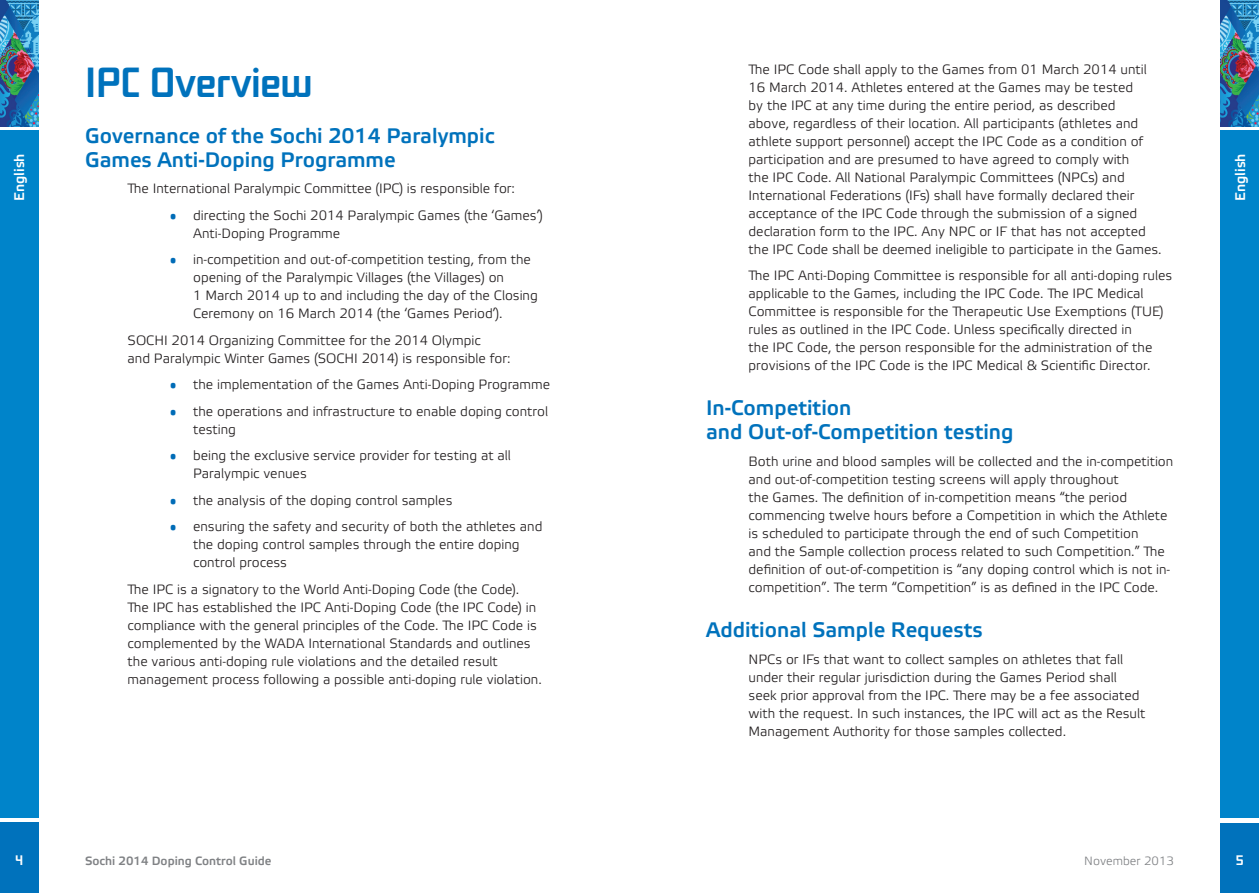
<style>
.page{position:relative;width:1259px;height:893px;background:#fff}
.page>*{position:absolute;margin:0;border:0;box-sizing:border-box;transform-origin:0 0}
.t1{font:500 42px "Sochi 2014";color:#0072bc}
.t2{font:500 21px/24px "Etelka";color:#0072bc}
.t3{font:500 13.95px "Etelka";color:#fff}
.t4{font:500 13.8px "Sochi 2014";color:#fff}
.t5{font:300 13.5px/18px "Etelka";color:#231f20}
.t6{font:500 12px "Etelka";color:#808285}
.t7{font:300 12px "Etelka";color:#808285}
.s1{font-size:10.5px;color:#006cb7}
</style>
<div class="page">
<img style="left:0;top:0;width:38px;height:126px">
<div style="left:0;top:823px;width:38px;height:70px;background:#0072bc"></div>
<div style="left:0;top:131px;width:38px;height:687px;background:#0084ca"></div>
<img style="left:1220px;top:0;width:39px;height:126px">
<div style="left:1220px;top:823px;width:39px;height:70px;background:#0072bc"></div>
<div style="left:1220px;top:131px;width:39px;height:687px;background:#0084ca"></div>
<p class="t3" style="left:11px;top:201px;width:49px;rotate:-90deg">English</p>
<p class="t4" style="left:15px;top:851px;width:10px">4</p>
<h1 class="t1" style="left:85px;top:54px;width:229px">IPC Overview</h1>
<h2 class="t2" style="left:85px;top:124px;width:411px">Governance of the Sochi 2014 Paralympic<br>Games Anti-Doping Programme</h2>
<p class="t5" style="left:128px;top:180px;width:389px">The International Paralympic Committee (IPC) is responsible for:</p>
<p class="t5" style="left:193px;top:207px;width:351px;text-indent:-23px"><span class="s1">•</span> directing the Sochi 2014 Paralympic Games (the ‘Games’)<br>Anti-Doping Programme</p>
<p class="t5" style="left:193px;top:251px;width:346px;text-indent:-23px"><span class="s1">•</span> in-competition and out-of-competition testing, from the opening of the Paralympic Villages (the Villages) on<br>1 March 2014 up to and including the day of the Closing Ceremony on 16 March 2014 (the ‘Games Period’).</p>
<p class="t5" style="left:128px;top:332px;width:384px">SOCHI 2014 Organizing Committee for the 2014 Olympic<br>and Paralympic Winter Games (SOCHI 2014) is responsible for:</p>
<p class="t5" style="left:170px;top:376px;width:381px"><span class="s1">•</span> the implementation of the Games Anti-Doping Programme</p>
<p class="t5" style="left:193px;top:403px;width:356px;text-indent:-23px"><span class="s1">•</span> the operations and infrastructure to enable doping control testing</p>
<p class="t5" style="left:193px;top:447px;width:319px;text-indent:-23px"><span class="s1">•</span> being the exclusive service provider for testing at all<br>Paralympic venues</p>
<p class="t5" style="left:170px;top:492px;width:284px"><span class="s1">•</span> the analysis of the doping control samples</p>
<p class="t5" style="left:193px;top:518px;width:351px;text-indent:-23px"><span class="s1">•</span> ensuring the safety and security of both the athletes and the doping control samples through the entire doping control process</p>
<p class="t5" style="left:128px;top:581px;width:416px">The IPC is a signatory to the World Anti-Doping Code (the Code).<br>The IPC has established the IPC Anti-Doping Code (the IPC Code) in compliance with the general principles of the Code. The IPC Code is complemented by the WADA International Standards and outlines the various anti-doping rule violations and the detailed result management process following a possible anti-doping rule violation.</p>
<p class="t5" style="left:748px;top:60px;width:414px">The IPC Code shall apply to the Games from 01 March 2014 until 16 March 2014. Athletes entered at the Games may be tested<br>by the IPC at any time during the entire period, as described<br>above, regardless of their location. All participants (athletes and athlete support personnel) accept the IPC Code as a condition of participation and are presumed to have agreed to comply with<br>the IPC Code. All National Paralympic Committees (NPCs) and International Federations (IFs) shall have formally declared their acceptance of the IPC Code through the submission of a signed declaration form to the IPC. Any NPC or IF that has not accepted the IPC Code shall be deemed ineligible to participate in the Games.</p>
<p class="t5" style="left:748px;top:267px;width:425px">The IPC Anti-Doping Committee is responsible for all anti-doping rules applicable to the Games, including the IPC Code. The IPC Medical Committee is responsible for the Therapeutic Use Exemptions (TUE) rules as outlined in the IPC Code. Unless specifically directed in<br>the IPC Code, the person responsible for the administration of the provisions of the IPC Code is the IPC Medical &amp; Scientific Director.</p>
<h2 class="t2" style="left:706px;top:397px;width:309px">In-Competition<br>and Out-of-Competition testing</h2>
<p class="t5" style="left:748px;top:453px;width:426px">Both urine and blood samples will be collected and the in-competition and out-of-competition testing screens will apply throughout<br>the Games. The definition of in-competition means “the period commencing twelve hours before a Competition in which the Athlete is scheduled to participate through the end of such Competition<br>and the Sample collection process related to such Competition.” The definition of out-of-competition is “any doping control which is not in&shy;competition”. The term “Competition” is as defined in the IPC Code.</p>
<h2 class="t2" style="left:706px;top:619px;width:278px">Additional Sample Requests</h2>
<p class="t5" style="left:748px;top:651px;width:398px">NPCs or IFs that want to collect samples on athletes that fall under their regular jurisdiction during the Games Period shall seek prior approval from the IPC. There may be a fee associated with the request. In such instances, the IPC will act as the Result Management Authority for those samples collected.</p>
<p class="t3" style="left:1232px;top:201px;width:49px;rotate:-90deg">English</p>
<p class="t6" style="left:85px;top:854px;width:188px">Sochi 2014 Doping Control Guide</p>
<p class="t7" style="left:1084px;top:854px;width:91px">November 2013</p>
<p class="t4" style="left:1235px;top:851px;width:10px">5</p>
</div>
